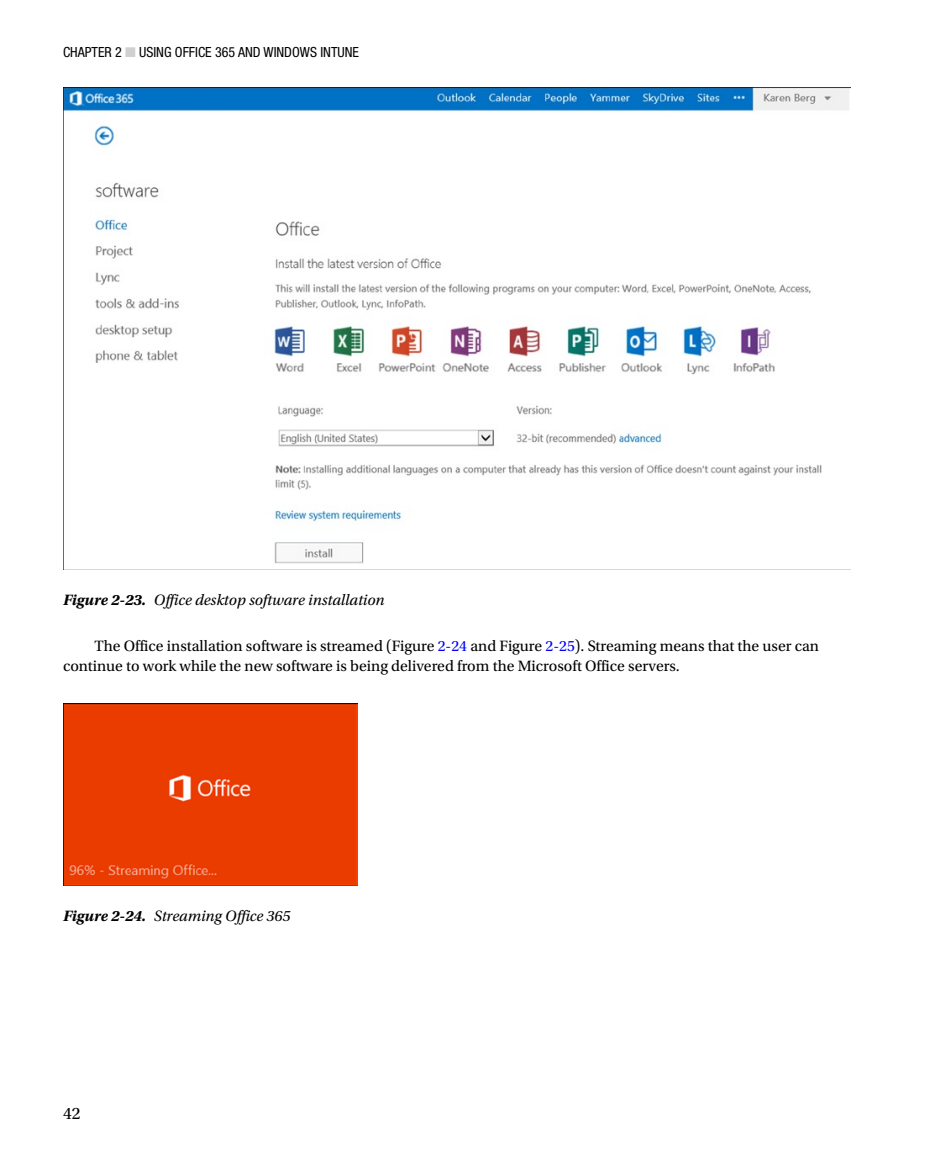
<style>
.page{position:relative;width:945px;height:1166px;background:#fff}
.page>*{position:absolute;margin:0;border:0;box-sizing:border-box;transform-origin:0 0}
.t1{font:17.5px "Utopia Std";color:#000}
.t2{font:15.75px/19.2px "Utopia Std";color:#000}
.t3{font:italic 15.75px "Utopia Std";color:#000}
.t4{font:condensed 14px "Helvetica Neue";color:#000}
.s1{color:#cfd0d0}
.s2{font-weight:700}
.s3{color:#0000fa}
</style>
<div class="page">
<img style="left:63px;top:88px;width:788px;height:482px">
<div style="left:63px;top:704px;width:294px;height:181px;background:#eb3c00"></div>
<p class="t4" style="left:63px;top:44px;width:298px">CHAPTER 2 <span class="s1">■</span> USING OFFICE 365 AND WINDOWS INTUNE</p>
<p class="t3" style="left:63px;top:591px;width:323px"><span class="s2">Figure 2-23.</span> Office desktop software installation</p>
<p class="t2" style="left:63px;top:637px;width:758px;text-indent:32px">The Office installation software is streamed (Figure <span class="s3">2-24</span> and Figure <span class="s3">2-25</span>). Streaming means that the user can continue to work while the new software is being delivered from the Microsoft Office servers.</p>
<p class="t3" style="left:63px;top:907px;width:229px"><span class="s2">Figure 2-24.</span> Streaming Office 365</p>
<p class="t1" style="left:63px;top:1103px;width:19px">42</p>
</div>
